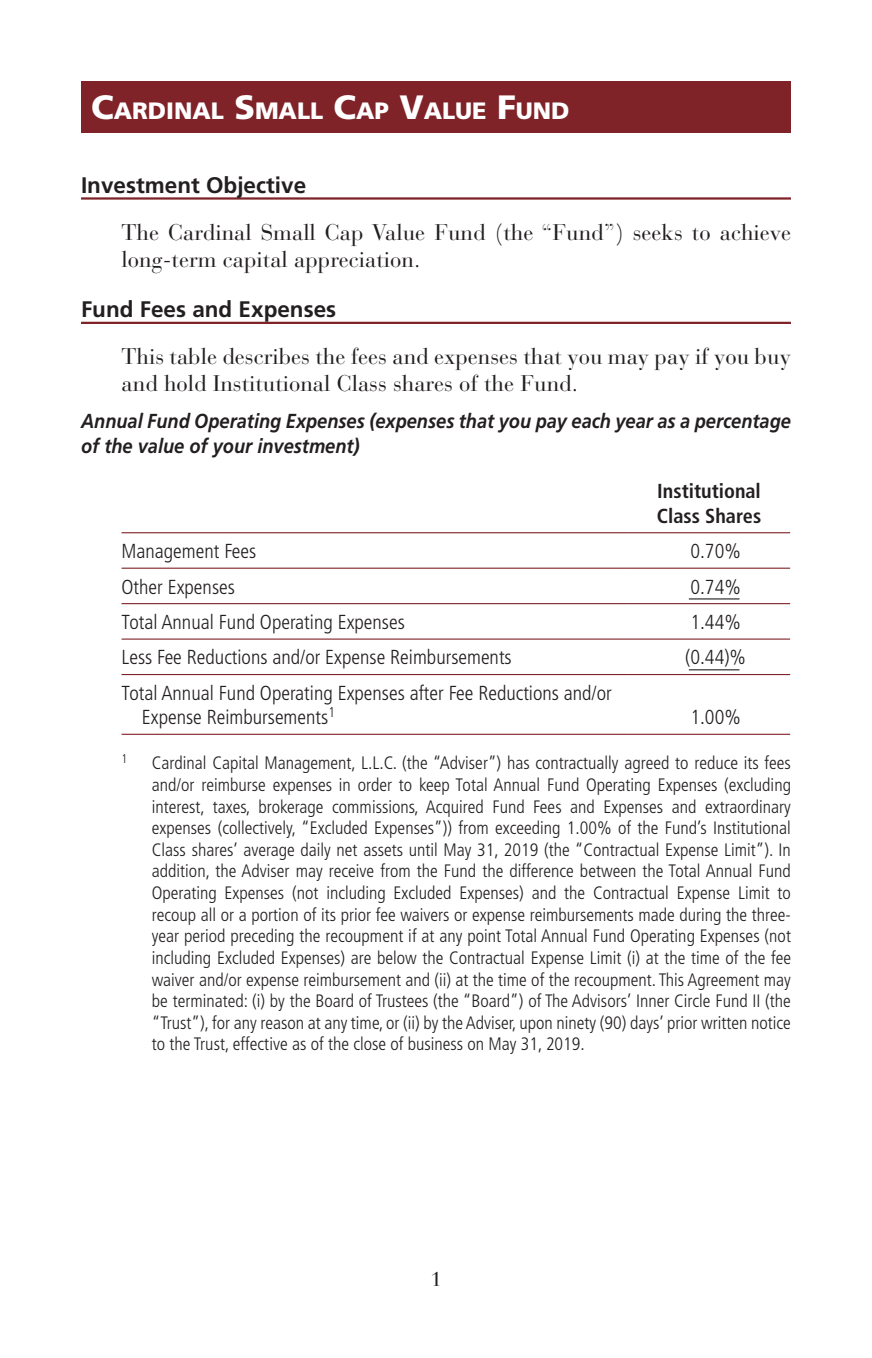
<style>
.page{position:relative;width:872px;height:1358px;background:#fff}
.page>*{position:absolute;margin:0;border:0;box-sizing:border-box;transform-origin:0 0}
.t1{font:900 23.62px "Frutiger LT Std";color:#fff}
.Body_-_Indented{font:22.5px/27px "Bauer Bodoni Std";color:#231f20}
.t2{font:700 22.5px "Frutiger LT Std";color:#231f20}
.FEES_-_Stub{font:300 condensed 20.25px/24.3px "Frutiger LT Std";color:#231f20}
.FEES_-_Table_Header{font:italic 700 20.25px/24.3px "Frutiger LT Std";color:#231f20;scale:.9 1}
.FEES_-_Values_-_Hung{font:300 condensed 20.25px "Frutiger LT Std";color:#231f20}
.FEES_-_Column_Header{font:700 condensed 20.25px/24.3px "Frutiger LT Std";color:#231f20}
.Page_Number{font:20.25px "Bauer Bodoni Std";color:#231f20}
.Footnote_-_Indented{font:300 condensed 18px/21.6px "Frutiger LT Std";color:#231f20;text-align:justify}
.Footnote_-_Indented-2{font:300 condensed 12.6px "Frutiger LT Std";color:#231f20;scale:.96 1}
.s1{font-size:33.75px}
</style>
<div class="page">
<hr style="left:81px;top:197px;width:710px;height:3px;background:#802328">
<hr style="left:81px;top:322px;width:710px;height:2px;background:#802328">
<div style="left:81px;top:81px;width:710px;height:51px;background:#802328"></div>
<hr style="left:628px;top:603px;width:162px;height:1px;background:#802328">
<hr style="left:122px;top:638px;width:506px;height:1px;background:#802328">
<hr style="left:628px;top:638px;width:162px;height:1px;background:#802328">
<hr style="left:122px;top:674px;width:506px;height:1px;background:#802328">
<hr style="left:628px;top:674px;width:162px;height:1px;background:#802328">
<hr style="left:122px;top:734px;width:506px;height:1px;background:#802328">
<hr style="left:628px;top:734px;width:162px;height:1px;background:#802328">
<hr style="left:122px;top:603px;width:506px;height:1px;background:#802328">
<hr style="left:122px;top:567px;width:506px;height:2px;background:#802328">
<hr style="left:628px;top:567px;width:162px;height:2px;background:#802328">
<hr style="left:122px;top:532px;width:506px;height:1px;background:#802328">
<hr style="left:628px;top:532px;width:162px;height:1px;background:#802328">
<hr style="left:688px;top:598px;width:51px;height:1px;background:#231f20">
<hr style="left:688px;top:669px;width:51px;height:1px;background:#231f20">
<p class="t1" style="left:91px;top:97px;width:480px"><span class="s1">C</span>ARDINAL <span class="s1">S</span>MALL <span class="s1">C</span>AP <span class="s1">V</span>ALUE <span class="s1">F</span>UND</p>
<p class="t2" style="left:81px;top:171px;width:227px">Investment Objective</p>
<p class="Body_-_Indented" style="left:122px;top:219px;width:671px">The Cardinal Small Cap Value Fund (the “Fund”) seeks to achieve long-term capital appreciation.</p>
<p class="t2" style="left:81px;top:296px;width:257px">Fund Fees and Expenses</p>
<p class="Body_-_Indented" style="left:122px;top:343px;width:671px">This table describes the fees and expenses that you may pay if you buy and hold Institutional Class shares of the Fund.</p>
<p class="FEES_-_Table_Header" style="left:81px;top:409px;width:790px">Annual Fund Operating Expenses (expenses that you pay each year as a percentage of the value of your investment)</p>
<p class="FEES_-_Column_Header" style="left:657px;top:479px;width:106px">Institutional<br>Class Shares</p>
<p class="FEES_-_Stub" style="left:122px;top:539px;width:136px">Management Fees</p>
<p class="FEES_-_Values_-_Hung" style="left:690px;top:539px;width:52px">0.70%</p>
<p class="FEES_-_Stub" style="left:122px;top:574px;width:115px">Other Expenses</p>
<p class="FEES_-_Values_-_Hung" style="left:690px;top:575px;width:52px">0.74%</p>
<p class="FEES_-_Stub" style="left:122px;top:610px;width:285px">Total Annual Fund Operating Expenses</p>
<p class="FEES_-_Values_-_Hung" style="left:690px;top:610px;width:52px">1.44%</p>
<p class="FEES_-_Stub" style="left:122px;top:645px;width:392px">Less Fee Reductions and/or Expense Reimbursements</p>
<p class="FEES_-_Values_-_Hung" style="left:685px;top:646px;width:63px">(0.44)%</p>
<p class="FEES_-_Stub" style="left:142px;top:681px;width:471px;text-indent:-20px">Total Annual Fund Operating Expenses after Fee Reductions and/or<br>Expense Reimbursements<sup>1</sup></p>
<p class="FEES_-_Values_-_Hung" style="left:690px;top:705px;width:52px">1.00%</p>
<p class="Footnote_-_Indented-2" style="left:122px;top:752px;width:8px">1</p>
<p class="Footnote_-_Indented" style="left:152px;top:752px;width:640px">Cardinal Capital Management, L.L.C. (the “Adviser”) has contractually agreed to reduce its fees and/or reimburse expenses in order to keep Total Annual Fund Operating Expenses (excluding interest, taxes, brokerage commissions, Acquired Fund Fees and Expenses and extraordinary expenses (collectively, “Excluded Expenses”)) from exceeding 1.00% of the Fund’s Institutional Class shares’ average daily net assets until May 31, 2019 (the “Contractual Expense Limit”). In addition, the Adviser may receive from the Fund the difference between the Total Annual Fund Operating Expenses (not including Excluded Expenses) and the Contractual Expense Limit to recoup all or a portion of its prior fee waivers or expense reimbursements made during the three&shy;year period preceding the recoupment if at any point Total Annual Fund Operating Expenses (not including Excluded Expenses) are below the Contractual Expense Limit (i) at the time of the fee waiver and/or expense reimbursement and (ii) at the time of the recoupment. This Agreement may be terminated: (i) by the Board of Trustees (the “Board”) of The Advisors’ Inner Circle Fund II (the “Trust”), for any reason at any time, or (ii) by the Adviser, upon ninety (90) days’ prior written notice to the Trust, effective as of the close of business on May 31, 2019.</p>
<p class="Page_Number" style="left:430px;top:1267px;width:13px">1</p>
</div>
